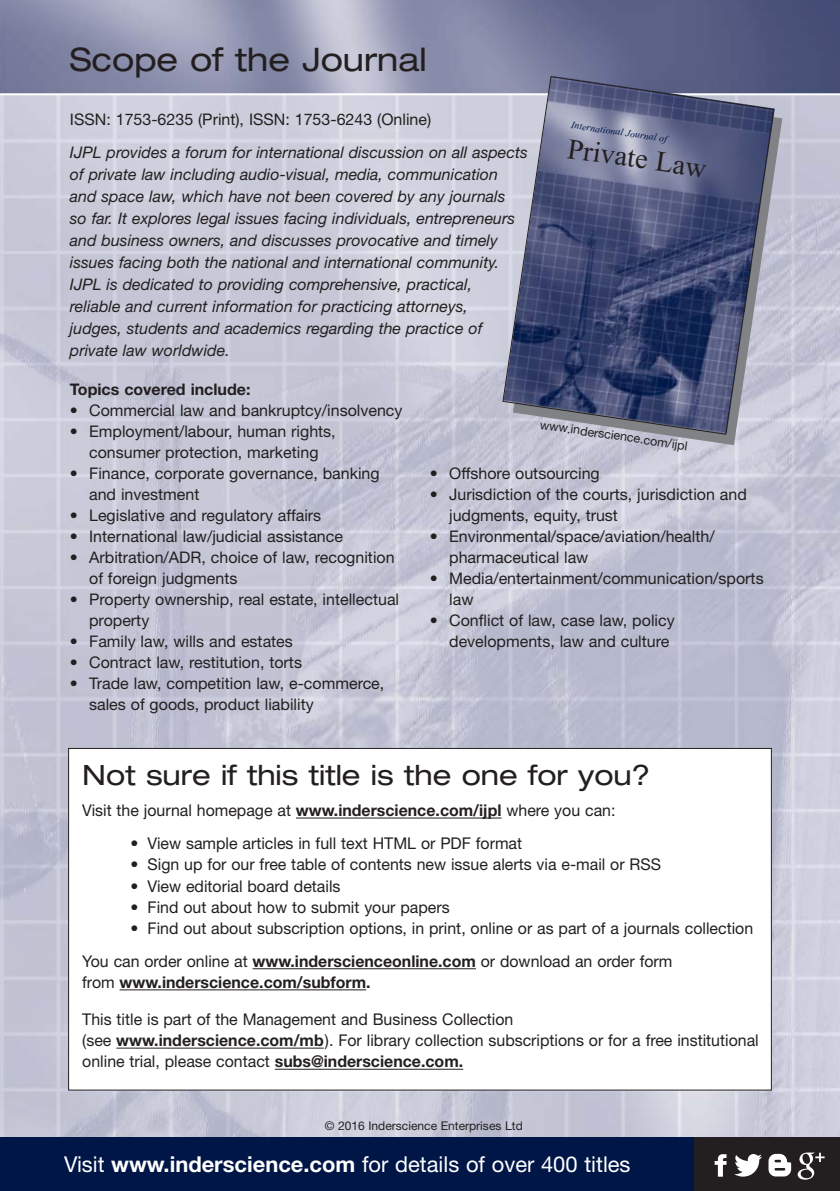
<style>
.page{position:relative;width:840px;height:1191px;background:#fff}
.page>*{position:absolute;margin:0;border:0;box-sizing:border-box;transform-origin:0 0}
.t1{font:expanded 32.4px "Helvetica Neue";color:#231f20}
.t2{font:28.6px "Times New Roman";color:#231f20}
.t3{font:expanded 28px "Helvetica Neue";color:#231f20}
.t4{font:21.8px "Helvetica Neue";color:#fff}
.t5{font:16.2px/21.2px "Helvetica Neue";color:#231f20}
.t6{font:700 16.2px "Helvetica Neue";color:#231f20}
.t7{font:16px/21px "Helvetica Neue";color:#231f20}
.t8{font:italic 16px/22px "Helvetica Neue";color:#231f20}
.t9{font:700 16px "Helvetica Neue";color:#231f20}
.t10{font:12.4px "Helvetica Neue";color:#231f20}
.t11{font:12px "Helvetica Neue";color:#231f20}
.t12{font:italic 10px "Times New Roman";color:#001647}
.s1{font-weight:700}
.s2{font-weight:400}
</style>
<div class="page">
<img style="left:0;top:95px;width:839px;height:1042px">
<img style="left:0;top:0;width:839px;height:93px">
<div style="left:0;top:1137px;width:694px;height:54px;background:#001647"></div>
<div style="left:694px;top:1137px;width:145px;height:54px;background:#231f20"></div>
<div style="left:69px;top:748px;width:702px;height:342px;background:#fff"></div>
<hr style="left:296px;top:817px;width:205px;height:1px;background:#231f20">
<hr style="left:252px;top:968px;width:223px;height:1px;background:#231f20">
<hr style="left:119px;top:989px;width:247px;height:1px;background:#231f20">
<hr style="left:116px;top:1047px;width:207px;height:1px;background:#231f20">
<hr style="left:275px;top:1068px;width:188px;height:1px;background:#231f20">
<svg style="left:714px;top:1154px;width:12px;height:22px"></svg>
<svg style="left:734px;top:1154px;width:27px;height:22px"></svg>
<svg style="left:768px;top:1153px;width:22px;height:23px"></svg>
<svg style="left:797px;top:1152px;width:27px;height:27px"></svg>
<svg style="left:512px;top:86px;width:269px;height:359px;fill:#c2c4d4"></svg>
<svg style="left:501px;top:75px;width:273px;height:360px"></svg>
<h1 class="t1" style="left:70px;top:48px;width:358px">Scope of the Journal</h1>
<p class="t7" style="left:70px;top:110px;width:362px">ISSN: 1753-6235 (Print), ISSN: 1753-6243 (Online)</p>
<p class="t8" style="left:70px;top:143px;width:459px">IJPL provides a forum for international discussion on all aspects of private law including audio-visual, media, communication and space law, which have not been covered by any journals<br>so far. It explores legal issues facing individuals, entrepreneurs and business owners, and discusses provocative and timely issues facing both the national and international community.<br>IJPL is dedicated to providing comprehensive, practical,<br>reliable and current information for practicing attorneys,<br>judges, students and academics regarding the practice of private law worldwide.</p>
<p class="t12" style="left:572px;top:119px;width:98px;rotate:8deg">International Journal of</p>
<h2 class="t2" style="left:570px;top:131px;width:141px;rotate:8deg">Private Law</h2>
<p class="t9" style="left:70px;top:383px;width:182px">Topics covered include:</p>
<p class="t7" style="left:70px;top:401px;width:334px">• Commercial law and bankruptcy/insolvency</p>
<p class="t7" style="left:70px;top:422px;width:267px;text-align:center">• Employment/labour, human rights, consumer protection, marketing</p>
<p class="t7" style="left:89px;top:464px;width:292px;text-indent:-19px">• Finance, corporate governance, banking and investment</p>
<p class="t7" style="left:70px;top:506px;width:253px">• Legislative and regulatory affairs</p>
<p class="t7" style="left:70px;top:527px;width:274px">• International law/judicial assistance</p>
<p class="t7" style="left:89px;top:548px;width:307px;text-indent:-19px">• Arbitration/ADR, choice of law, recognition of foreign judgments</p>
<p class="t7" style="left:89px;top:590px;width:311px;text-indent:-19px">• Property ownership, real estate, intellectual property</p>
<p class="t7" style="left:70px;top:632px;width:224px">• Family law, wills and estates</p>
<p class="t7" style="left:70px;top:653px;width:233px">• Contract law, restitution, torts</p>
<p class="t7" style="left:89px;top:674px;width:296px;text-indent:-19px">• Trade law, competition law, e-commerce, sales of goods, product liability</p>
<p class="t10" style="left:540px;top:420px;width:150px;rotate:8deg">www.inderscience.com/ijpl</p>
<p class="t7" style="left:429px;top:464px;width:171px">• Offshore outsourcing</p>
<p class="t7" style="left:449px;top:485px;width:299px;text-indent:-19px">• Jurisdiction of the courts, jurisdiction and judgments, equity, trust</p>
<p class="t7" style="left:449px;top:527px;width:267px;text-indent:-19px">• Environmental/space/aviation/health/ pharmaceutical law</p>
<p class="t7" style="left:449px;top:569px;width:316px;text-indent:-19px">• Media/entertainment/communication/sports law</p>
<p class="t7" style="left:449px;top:611px;width:227px;text-indent:-19px">• Conflict of law, case law, policy developments, law and culture</p>
<h3 class="t3" style="left:82px;top:765px;width:569px">Not sure if this title is the one for you?</h3>
<p class="t5" style="left:82px;top:801px;width:534px">Visit the journal homepage at <span class="s1">www.inderscience.com/ijpl</span> where you can:</p>
<p class="t5" style="left:130px;top:834px;width:393px">• View sample articles in full text HTML or PDF format</p>
<p class="t5" style="left:130px;top:855px;width:532px">• Sign up for our free table of contents new issue alerts via e-mail or RSS</p>
<p class="t5" style="left:130px;top:877px;width:211px">• View editorial board details</p>
<p class="t5" style="left:130px;top:898px;width:320px">• Find out about how to submit your papers</p>
<p class="t5" style="left:82px;top:913px;width:672px;line-height:33.2px;text-indent:48px">• Find out about subscription options, in print, online or as part of a journals collection<br>You can order online at <span class="s1">www.inderscienceonline.com</span> or download an order form</p>
<p class="t6" style="left:82px;top:976px;width:290px"><span class="s2">from</span> www.inderscience.com/subform.</p>
<p class="t5" style="left:82px;top:1010px;width:677px">This title is part of the Management and Business Collection<br>(see <span class="s1">www.inderscience.com/mb</span>). For library collection subscriptions or for a free institutional online trial, please contact <span class="s1">subs@inderscience.com.</span></p>
<p class="t11" style="left:324px;top:1121px;width:199px">© 2016 Inderscience Enterprises Ltd</p>
<h3 class="t4" style="left:64px;top:1156px;width:567px">Visit <span class="s1">www.inderscience.com</span> for details of over 400 titles</h3>
</div>
